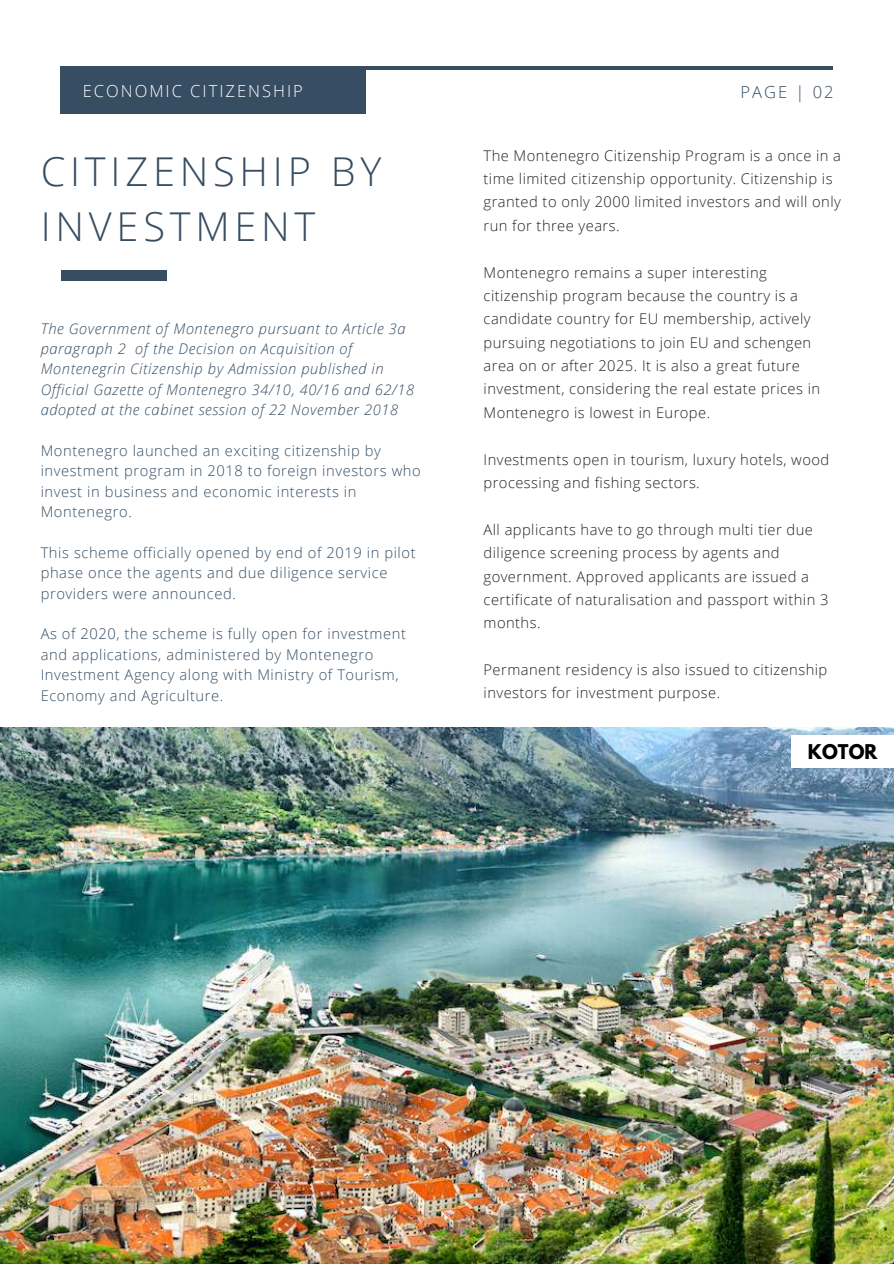
<style>
.page{position:relative;width:894px;height:1264px;background:#fff}
.page>*{position:absolute;margin:0;border:0;box-sizing:border-box;transform-origin:0 0}
.t1{font:300 39.75px/55.2px "Open Sans";letter-spacing:.12em;color:#364d62}
.t2{font:700 18px "League Spartan";color:#000}
.t3{font:300 16.5px "Open Sans";letter-spacing:.12em;color:#fff}
.t4{font:300 16.5px "Open Sans";letter-spacing:.12em;color:#364d62}
.t5{font:300 14.7px/23.4px "Open Sans";letter-spacing:.03em;color:#222}
.t6{font:300 14.7px/20.4px "Open Sans";letter-spacing:.04em;color:#364d62}
.t7{font:italic 300 14.7px/20.4px "Open Sans";letter-spacing:.04em;color:#364d62}
</style>
<div class="page">
<hr style="left:61px;top:66px;width:771px;height:4px;background:#364d62">
<div style="left:61px;top:66px;width:305px;height:48px;background:#364d62"></div>
<img style="left:0;top:727px;width:893px;height:536px">
<div style="left:61px;top:270px;width:105px;height:11px;background:#364d62"></div>
<div style="left:790px;top:735px;width:103px;height:32px;background:#fff"></div>
<p class="t3" style="left:83px;top:79px;width:221px">ECONOMIC CITIZENSHIP</p>
<p class="t4" style="left:740px;top:80px;width:94px">PAGE | 02</p>
<h1 class="t1" style="left:41px;top:143px;width:342px">CITIZENSHIP BY<br>INVESTMENT</h1>
<p class="t7" style="left:41px;top:318px;width:375px">The Government of Montenegro pursuant to Article 3a paragraph 2 of the Decision on Acquisition of Montenegrin Citizenship by Admission published in Official Gazette of Montenegro 34/10, 40/16 and 62/18 adopted at the cabinet session of 22 November 2018</p>
<p class="t6" style="left:41px;top:440px;width:381px">Montenegro launched an exciting citizenship by investment program in 2018 to foreign investors who invest in business and economic interests in Montenegro.</p>
<p class="t6" style="left:41px;top:542px;width:376px">This scheme officially opened by end of 2019 in pilot phase once the agents and due diligence service providers were announced.</p>
<p class="t6" style="left:41px;top:623px;width:367px">As of 2020, the scheme is fully open for investment and applications, administered by Montenegro Investment Agency along with Ministry of Tourism, Economy and Agriculture.</p>
<p class="t5" style="left:483px;top:143px;width:359px">The Montenegro Citizenship Program is a once in a time limited citizenship opportunity. Citizenship is granted to only 2000 limited investors and will only run for three years.</p>
<p class="t5" style="left:483px;top:260px;width:338px">Montenegro remains a super interesting citizenship program because the country is a candidate country for EU membership, actively pursuing negotiations to join EU and schengen area on or after 2025. It is also a great future investment, considering the real estate prices in Montenegro is lowest in Europe.</p>
<p class="t5" style="left:483px;top:447px;width:347px">Investments open in tourism, luxury hotels, wood processing and fishing sectors.</p>
<p class="t5" style="left:483px;top:517px;width:346px">All applicants have to go through multi tier due diligence screening process by agents and government. Approved applicants are issued a certificate of naturalisation and passport within 3 months.</p>
<p class="t5" style="left:483px;top:657px;width:345px">Permanent residency is also issued to citizenship investors for investment purpose.</p>
<p class="t2" style="left:807px;top:742px;width:71px">KOTOR</p>
</div>
